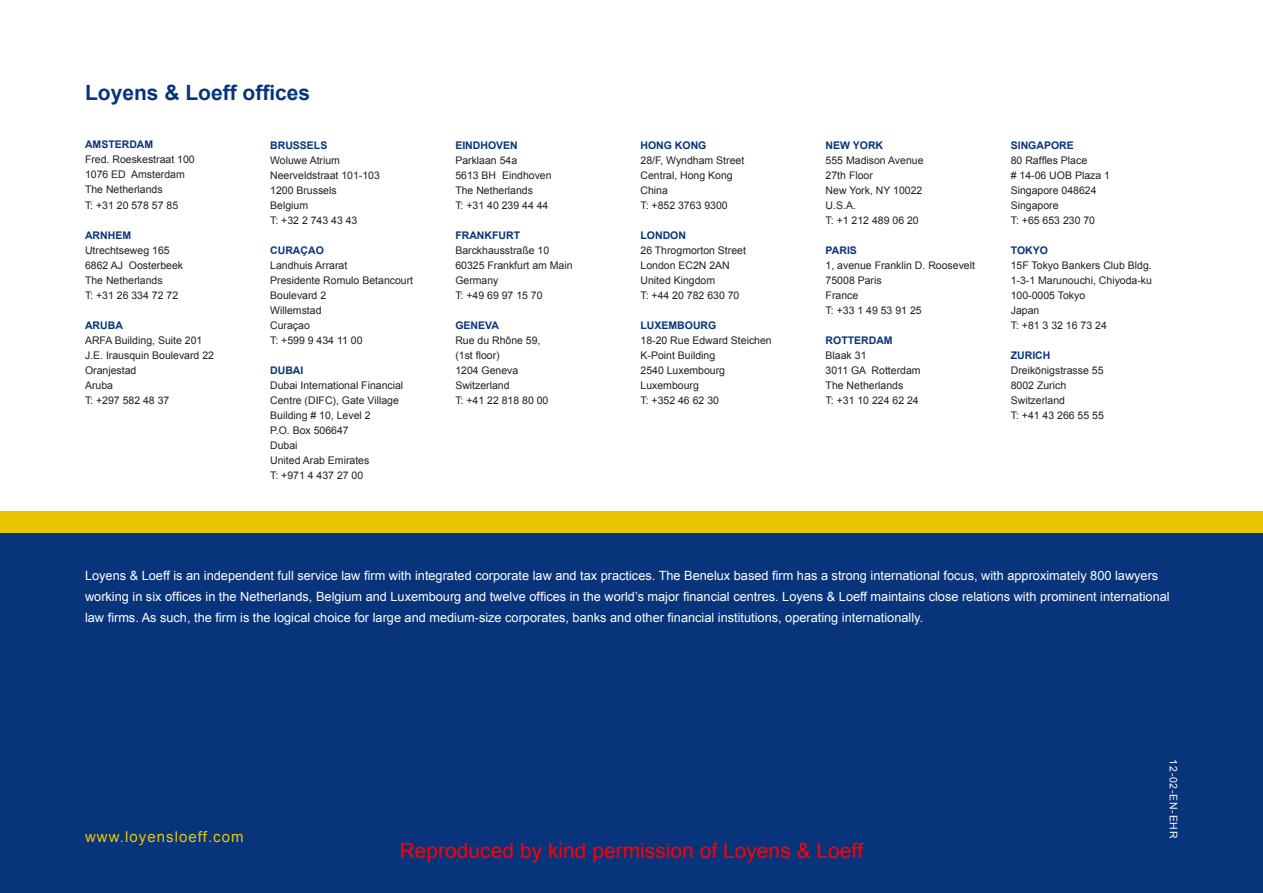
<style>
.page{position:relative;width:1263px;height:893px;background:#fff}
.page>*{position:absolute;margin:0;border:0;box-sizing:border-box;transform-origin:0 0}
.t1{font:21px "Arial";color:#f00}
.t2{font:700 21px "Arial";color:#08347b}
.t3{font:15px "Arial";letter-spacing:.07em;color:#e9c503}
.t4{font:12.75px/21px "Arial";color:#fff}
.t5{font:10.5px/15px "Arial";color:#231f20}
.t6{font:700 10.5px "Arial";color:#08347b}
.t7{font:10.5px "Arial";letter-spacing:.07em;color:#fff}
</style>
<div class="page">
<div style="left:0;top:522px;width:1263px;height:371px;background:#08347b"></div>
<div style="left:0;top:511px;width:1263px;height:21px;background:#e9c503"></div>
<h1 class="t2" style="left:85px;top:79px;width:227px">Loyens &amp; Loeff offices</h1>
<p class="t6" style="left:85px;top:138px;width:70px">AMSTERDAM</p>
<p class="t5" style="left:85px;top:152px;width:111px">Fred. Roeskestraat 100<br>1076 ED Amsterdam<br>The Netherlands<br>T: +31 20 578 57 85</p>
<p class="t6" style="left:85px;top:228px;width:48px">ARNHEM</p>
<p class="t5" style="left:85px;top:242px;width:100px">Utrechtseweg 165<br>6862 AJ Oosterbeek<br>The Netherlands<br>T: +31 26 334 72 72</p>
<p class="t6" style="left:85px;top:318px;width:39px">ARUBA</p>
<p class="t5" style="left:85px;top:332px;width:130px">ARFA Building, Suite 201<br>J.E. Irausquin Boulevard 22<br>Oranjestad<br>Aruba<br>T: +297 582 48 37</p>
<p class="t6" style="left:270px;top:138px;width:59px">BRUSSELS</p>
<p class="t5" style="left:270px;top:152px;width:111px">Woluwe Atrium<br>Neerveldstraat 101-103<br>1200 Brussels<br>Belgium<br>T: +32 2 743 43 43</p>
<p class="t6" style="left:270px;top:243px;width:55px">CURAÇAO</p>
<p class="t5" style="left:270px;top:257px;width:144px">Landhuis Arrarat<br>Presidente Romulo Betancourt<br>Boulevard 2<br>Willemstad<br>Curaçao<br>T: +599 9 434 11 00</p>
<p class="t6" style="left:270px;top:363px;width:35px">DUBAI</p>
<p class="t5" style="left:270px;top:377px;width:135px">Dubai International Financial<br>Centre (DIFC), Gate Village<br>Building # 10, Level 2<br>P.O. Box 506647<br>Dubai<br>United Arab Emirates<br>T: +971 4 437 27 00</p>
<p class="t6" style="left:455px;top:138px;width:64px">EINDHOVEN</p>
<p class="t5" style="left:455px;top:153px;width:98px">Parklaan 54a<br>5613 BH Eindhoven<br>The Netherlands<br>T: +31 40 239 44 44</p>
<p class="t6" style="left:455px;top:228px;width:66px">FRANKFURT</p>
<p class="t5" style="left:455px;top:243px;width:119px">Barckhausstraße 10<br>60325 Frankfurt am Main<br>Germany<br>T: +49 69 97 15 70</p>
<p class="t6" style="left:455px;top:318px;width:45px">GENEVA</p>
<p class="t5" style="left:455px;top:333px;width:95px">Rue du Rhône 59, (1st floor)<br>1204 Geneva<br>Switzerland<br>T: +41 22 818 80 00</p>
<p class="t6" style="left:640px;top:138px;width:67px">HONG KONG</p>
<p class="t5" style="left:640px;top:153px;width:105px">28/F, Wyndham Street<br>Central, Hong Kong<br>China<br>T: +852 3763 9300</p>
<p class="t6" style="left:640px;top:228px;width:47px">LONDON</p>
<p class="t5" style="left:640px;top:243px;width:107px">26 Throgmorton Street<br>London EC2N 2AN<br>United Kingdom<br>T: +44 20 782 630 70</p>
<p class="t6" style="left:640px;top:318px;width:77px">LUXEMBOURG</p>
<p class="t5" style="left:640px;top:333px;width:133px">18-20 Rue Edward Steichen<br>K-Point Building<br>2540 Luxembourg<br>Luxembourg<br>T: +352 46 62 30</p>
<p class="t6" style="left:826px;top:138px;width:59px">NEW YORK</p>
<p class="t5" style="left:826px;top:153px;width:99px">555 Madison Avenue<br>27th Floor<br>New York, NY 10022<br>U.S.A.<br>T: +1 212 489 06 20</p>
<p class="t6" style="left:826px;top:243px;width:33px">PARIS</p>
<p class="t5" style="left:826px;top:258px;width:151px">1, avenue Franklin D. Roosevelt<br>75008 Paris<br>France<br>T: +33 1 49 53 91 25</p>
<p class="t6" style="left:826px;top:333px;width:69px">ROTTERDAM</p>
<p class="t5" style="left:826px;top:348px;width:96px">Blaak 31<br>3011 GA Rotterdam<br>The Netherlands<br>T: +31 10 224 62 24</p>
<p class="t6" style="left:1011px;top:138px;width:65px">SINGAPORE</p>
<p class="t5" style="left:1011px;top:153px;width:101px">80 Raffles Place<br># 14-06 UOB Plaza 1<br>Singapore 048624<br>Singapore<br>T: +65 653 230 70</p>
<p class="t6" style="left:1011px;top:243px;width:39px">TOKYO</p>
<p class="t5" style="left:1011px;top:258px;width:143px">15F Tokyo Bankers Club Bldg.<br>1-3-1 Marunouchi, Chiyoda-ku<br>100-0005 Tokyo<br>Japan<br>T: +81 3 32 16 73 24</p>
<p class="t6" style="left:1011px;top:348px;width:41px">ZURICH</p>
<p class="t5" style="left:1011px;top:363px;width:95px">Dreikönigstrasse 55<br>8002 Zurich<br>Switzerland<br>T: +41 43 266 55 55</p>
<p class="t4" style="left:85px;top:565px;width:1086px">Loyens &amp; Loeff is an independent full service law firm with integrated corporate law and tax practices. The Benelux based firm has a strong international focus, with approximately 800 lawyers working in six offices in the Netherlands, Belgium and Luxembourg and twelve offices in the world’s major financial centres. Loyens &amp; Loeff maintains close relations with prominent international law firms. As such, the firm is the logical choice for large and medium-size corporates, banks and other financial institutions, operating internationally.</p>
<h2 class="t3" style="left:85px;top:827px;width:160px">www.loyensloeff.com</h2>
<h1 class="t1" style="left:400px;top:836px;width:465px">Reproduced by kind permission of Loyens &amp; Loeff</h1>
<p class="t7" style="left:1180px;top:759px;width:80px;rotate:90deg">12-02-EN-EHR</p>
</div>
